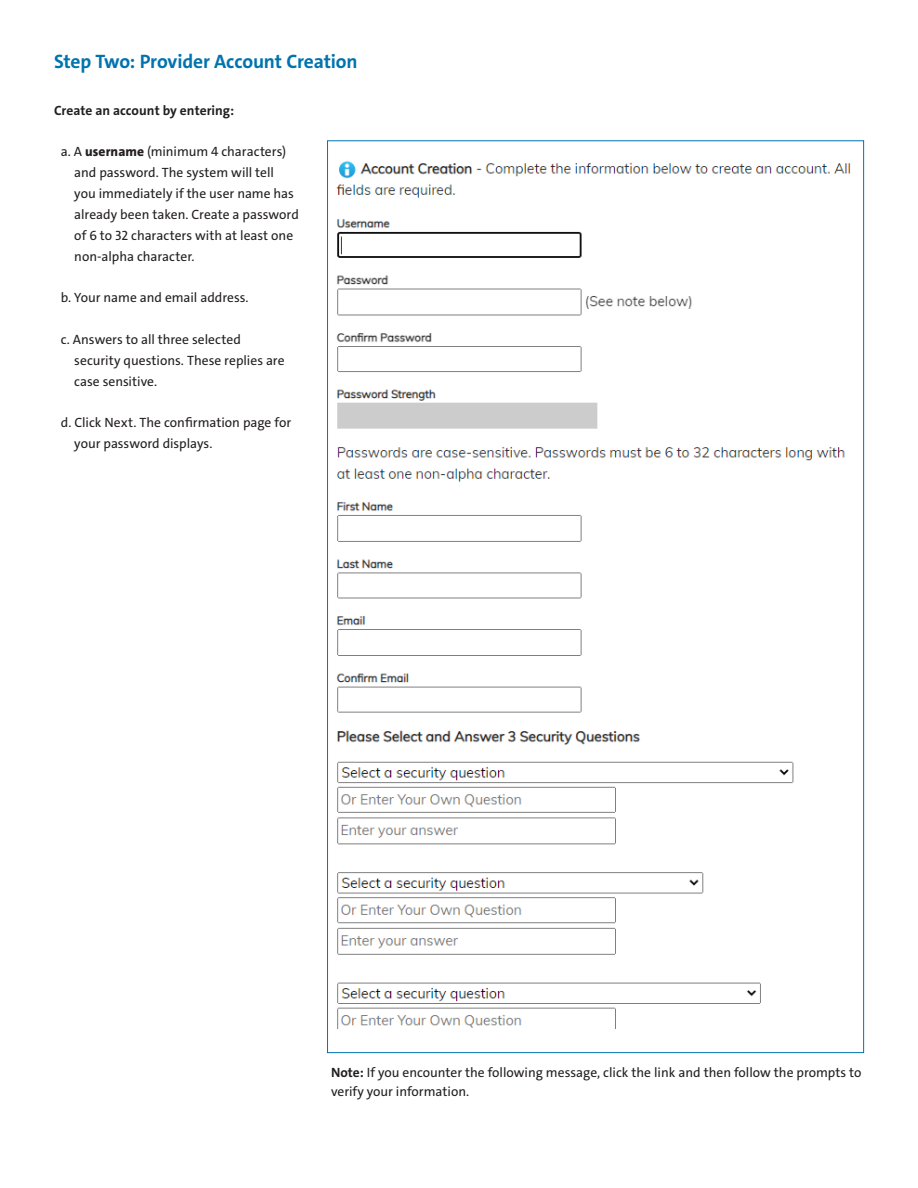
<style>
.page{position:relative;width:918px;height:1188px;background:#fff}
.page>*{position:absolute;margin:0;border:0;box-sizing:border-box;transform-origin:0 0}
.HB_Blue_Headline{font:700 19.5px "The Sans";letter-spacing:-.01em;color:#0073ae}
.t1{font:13.5px/21px "The Sans";color:#231f20}
.t2{font:700 13.5px "The Sans";letter-spacing:.005em;color:#231f20}
.s1{font-weight:800}
.s2{font-weight:700}
</style>
<div class="page">
<img style="left:336px;top:161px;width:514px;height:868px">
<p class="HB_Blue_Headline" style="left:54px;top:49px;width:305px">Step Two: Provider Account Creation</p>
<p class="t2" style="left:54px;top:102px;width:182px">Create an account by entering:</p>
<p class="t1" style="left:74px;top:141px;width:226px;text-indent:-14px">a. A <span class="s1">username</span> (minimum 4 characters) and password. The system will tell you immediately if the user name has already been taken. Create a password of 6 to 32 characters with at least one non-alpha character.</p>
<p class="t1" style="left:61px;top:287px;width:189px">b. Your name and email address.</p>
<p class="t1" style="left:74px;top:329px;width:212px;text-indent:-14px">c. Answers to all three selected security questions. These replies are case sensitive.</p>
<p class="t1" style="left:74px;top:412px;width:219px;text-indent:-14px">d. Click Next. The confirmation page for your password displays.</p>
<p class="t1" style="left:331px;top:1062px;width:532px;line-height:19.5px"><span class="s2">Note:</span> If you encounter the following message, click the link and then follow the prompts to verify your information.</p>
</div>
